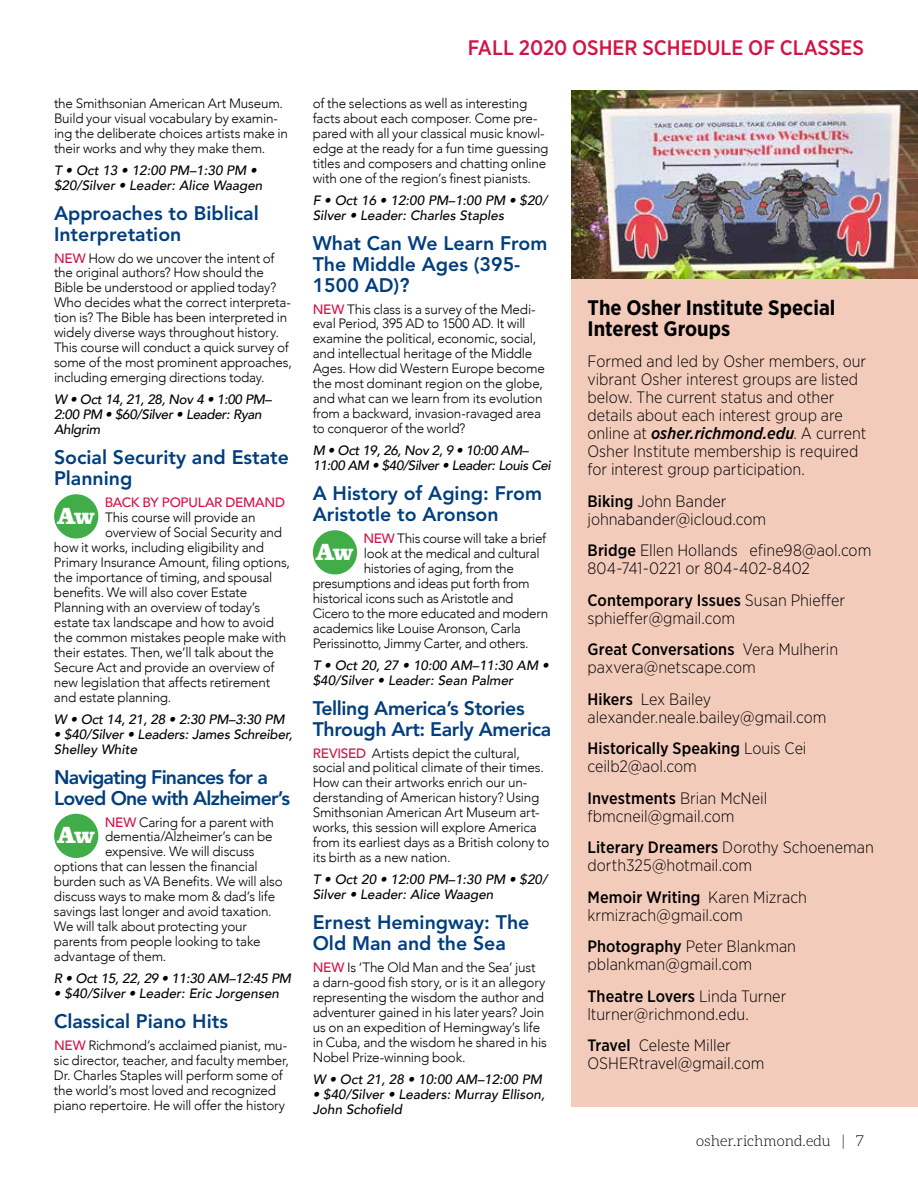
<style>
.page{position:relative;width:918px;height:1188px;background:#fff}
.page>*{position:absolute;margin:0;border:0;box-sizing:border-box;transform-origin:0 0}
.t1{font:900 24px "Clarendon BT";color:#fff}
.t2{font:700 21px/21px "Gotham Narrow";color:#000}
.t3{font:500 21px "Gotham Narrow";color:#d31245}
.t4{font:800 19.5px/21px "Avenir LT Std";color:#003e7e}
.t5{font:800 19.5px/21px "Avenir LT Std";letter-spacing:-.02em;color:#003e7e}
.t6{font:800 19.5px/21px "Avenir LT Std";letter-spacing:-.04em;color:#003e7e}
.t7{font:300 16.5px/18px "Gotham Narrow";color:#000}
.t8{font:300 15px "Aleo";color:#000}
.t9{font:300 13.5px/15px "Avenir";letter-spacing:-.015em;color:#000}
.t10{font:italic 500 13.5px/15px "Avenir";color:#000}
.t11{font:italic 500 13.5px/15px "Avenir";letter-spacing:-.025em;color:#000}
.t12{font:italic 500 13.5px/15px "Avenir";letter-spacing:-.03em;color:#000}
.t13{font:italic 500 13.5px "Avenir";letter-spacing:-.02em;color:#000}
.t14{font:500 13.5px "Avenir";letter-spacing:-.02em;color:#d31245}
.s1{font-weight:500;color:#d31245}
.s2{font-weight:500;font-style:italic}
.s3{font-weight:500}
</style>
<div class="page">
<div style="left:572px;top:91px;width:346px;height:1016px;background:#f3cbbb"></div>
<div style="left:54px;top:494px;width:44px;height:44px;background:#41ad49;border-radius:50%"></div>
<div style="left:54px;top:814px;width:44px;height:44px;background:#41ad49;border-radius:50%"></div>
<div style="left:313px;top:530px;width:44px;height:44px;background:#41ad49;border-radius:50%"></div>
<img style="left:572px;top:91px;width:346px;height:188px">
<p class="t9" style="left:54px;top:96px;width:236px">the Smithsonian American Art Museum.<br>Build your visual vocabulary by examin&shy;ing the deliberate choices artists make in their works and why they make them.</p>
<p class="t10" style="left:54px;top:163px;width:210px">T • Oct 13 • 12:00 PM–1:30 PM • $20/Silver • Leader: Alice Waagen</p>
<h3 class="t4" style="left:54px;top:203px;width:206px">Approaches to Biblical<br>Interpretation</h3>
<p class="t9" style="left:54px;top:250px;width:239px"><span class="s1">NEW</span> How do we uncover the intent of the original authors? How should the Bible be understood or applied today?<br>Who decides what the correct interpreta&shy;tion is? The Bible has been interpreted in widely diverse ways throughout history.<br>This course will conduct a quick survey of some of the most prominent approaches, including emerging directions today.</p>
<p class="t11" style="left:54px;top:392px;width:219px">W • Oct 14, 21, 28, Nov 4 • 1:00 PM–<br>2:00 PM • $60/Silver • Leader: Ryan<br>Ahlgrim</p>
<h3 class="t4" style="left:54px;top:447px;width:237px">Social Security and Estate<br>Planning</h3>
<h1 class="t1" style="left:58px;top:501px;width:38px">Aw</h1>
<p class="t14" style="left:105px;top:491px;width:182px">BACK BY POPULAR DEMAND</p>
<p class="t9" style="left:105px;top:510px;width:152px">This course will provide an</p>
<p class="t9" style="left:105px;top:525px;width:179px">overview of Social Security and</p>
<p class="t9" style="left:54px;top:540px;width:212px">how it works, including eligibility and</p>
<p class="t9" style="left:54px;top:555px;width:238px">Primary Insurance Amount, filing options,</p>
<p class="t9" style="left:54px;top:570px;width:220px">the importance of timing, and spousal</p>
<p class="t9" style="left:54px;top:585px;width:195px">benefits. We will also cover Estate</p>
<p class="t9" style="left:54px;top:600px;width:208px">Planning with an overview of today’s</p>
<p class="t9" style="left:54px;top:615px;width:222px">estate tax landscape and how to avoid</p>
<p class="t9" style="left:54px;top:630px;width:234px">the common mistakes people make with</p>
<p class="t9" style="left:54px;top:645px;width:222px">their estates. Then, we’ll talk about the</p>
<p class="t9" style="left:54px;top:660px;width:222px">Secure Act and provide an overview of</p>
<p class="t9" style="left:54px;top:675px;width:218px">new legislation that affects retirement</p>
<p class="t9" style="left:54px;top:690px;width:119px">and estate planning.</p>
<p class="t10" style="left:54px;top:712px;width:232px">W • Oct 14, 21, 28 • 2:30 PM–3:30 PM</p>
<p class="t10" style="left:54px;top:727px;width:240px">• $40/Silver • Leaders: James Schreiber,<br>Shelley White</p>
<h3 class="t6" style="left:54px;top:767px;width:238px">Navigating Finances for a<br>Loved One with Alzheimer’s</h3>
<h1 class="t1" style="left:58px;top:820px;width:38px">Aw</h1>
<p class="t9" style="left:105px;top:814px;width:171px"><span class="s1">NEW</span> Caring for a parent with</p>
<p class="t9" style="left:105px;top:829px;width:169px">dementia/Alzheimer’s can be</p>
<p class="t9" style="left:105px;top:844px;width:151px">expensive. We will discuss</p>
<p class="t9" style="left:54px;top:859px;width:205px">options that can lessen the financial</p>
<p class="t9" style="left:54px;top:874px;width:230px">burden such as VA Benefits. We will also</p>
<p class="t9" style="left:54px;top:889px;width:223px">discuss ways to make mom &amp; dad’s life</p>
<p class="t9" style="left:54px;top:904px;width:219px">savings last longer and avoid taxation.</p>
<p class="t9" style="left:54px;top:919px;width:195px">We will talk about protecting your</p>
<p class="t9" style="left:54px;top:934px;width:208px">parents from people looking to take</p>
<p class="t9" style="left:54px;top:949px;width:114px">advantage of them.</p>
<p class="t13" style="left:54px;top:970px;width:239px">R • Oct 15, 22, 29 • 11:30 AM–12:45 PM</p>
<p class="t10" style="left:54px;top:986px;width:227px">• $40/Silver • Leader: Eric Jorgensen</p>
<h3 class="t4" style="left:54px;top:1011px;width:176px">Classical Piano Hits</h3>
<p class="t9" style="left:54px;top:1038px;width:237px"><span class="s1">NEW</span> Richmond’s acclaimed pianist, mu&shy;sic director, teacher, and faculty member, Dr. Charles Staples will perform some of the world’s most loved and recognized piano repertoire. He will offer the history</p>
<h2 class="t3" style="left:468px;top:34px;width:398px">FALL 2020 OSHER SCHEDULE OF CLASSES</h2>
<p class="t9" style="left:313px;top:96px;width:237px">of the selections as well as interesting facts about each composer. Come pre&shy;pared with all your classical music knowl&shy;edge at the ready for a fun time guessing titles and composers and chatting online with one of the region’s finest pianists.</p>
<p class="t10" style="left:313px;top:193px;width:236px">F • Oct 16 • 12:00 PM–1:00 PM • $20/<br>Silver • Leader: Charles Staples</p>
<h3 class="t4" style="left:313px;top:233px;width:236px">What Can We Learn From<br>The Middle Ages (395-<br>1500 AD)?</h3>
<p class="t9" style="left:313px;top:301px;width:234px"><span class="s1">NEW</span> This class is a survey of the Medi&shy;eval Period, 395 AD to 1500 AD. It will examine the political, economic, social, and intellectual heritage of the Middle Ages. How did Western Europe become the most dominant region on the globe, and what can we learn from its evolution from a backward, invasion-ravaged area to conqueror of the world?</p>
<p class="t12" style="left:313px;top:443px;width:240px">M • Oct 19, 26, Nov 2, 9 • 10:00 AM–<br>11:00 AM • $40/Silver • Leader: Louis Cei</p>
<h3 class="t4" style="left:313px;top:483px;width:231px">A History of Aging: From<br>Aristotle to Aronson</h3>
<h1 class="t1" style="left:316px;top:537px;width:38px">Aw</h1>
<p class="t9" style="left:363px;top:531px;width:184px"><span class="s1">NEW</span> This course will take a brief</p>
<p class="t9" style="left:364px;top:546px;width:177px">look at the medical and cultural</p>
<p class="t9" style="left:364px;top:561px;width:152px">histories of aging, from the</p>
<p class="t9" style="left:313px;top:576px;width:219px">presumptions and ideas put forth from</p>
<p class="t9" style="left:313px;top:591px;width:202px">historical icons such as Aristotle and</p>
<p class="t9" style="left:313px;top:606px;width:237px">Cicero to the more educated and modern</p>
<p class="t9" style="left:313px;top:621px;width:210px">academics like Louise Aronson, Carla</p>
<p class="t9" style="left:313px;top:636px;width:217px">Perissinotto, Jimmy Carter, and others.</p>
<p class="t10" style="left:313px;top:658px;width:238px">T • Oct 20, 27 • 10:00 AM–11:30 AM • $40/Silver • Leader: Sean Palmer</p>
<h3 class="t5" style="left:313px;top:698px;width:240px">Telling America’s Stories<br>Through Art: Early America</h3>
<p class="t9" style="left:313px;top:745px;width:238px"><span class="s1">REVISED</span> Artists depict the cultural, social and political climate of their times.<br>How can their artworks enrich our un&shy;derstanding of American history? Using Smithsonian American Art Museum art&shy;works, this session will explore America from its earliest days as a British colony to its birth as a new nation.</p>
<p class="t10" style="left:313px;top:872px;width:236px">T • Oct 20 • 12:00 PM–1:30 PM • $20/<br>Silver • Leader: Alice Waagen</p>
<h3 class="t4" style="left:313px;top:912px;width:218px">Ernest Hemingway: The<br>Old Man and the Sea</h3>
<p class="t9" style="left:313px;top:960px;width:236px"><span class="s1">NEW</span> Is ‘The Old Man and the Sea’ just<br>a darn-good fish story, or is it an allegory representing the wisdom the author and adventurer gained in his later years? Join us on an expedition of Hemingway’s life in Cuba, and the wisdom he shared in his Nobel Prize-winning book.</p>
<p class="t10" style="left:313px;top:1072px;width:231px">W • Oct 21, 28 • 10:00 AM–12:00 PM</p>
<p class="t10" style="left:313px;top:1087px;width:234px">• $40/Silver • Leaders: Murray Ellison,<br>John Schofield</p>
<h2 class="t2" style="left:588px;top:297px;width:249px">The Osher Institute Special<br>Interest Groups</h2>
<p class="t7" style="left:588px;top:352px;width:280px">Formed and led by Osher members, our vibrant Osher interest groups are listed below. The current status and other details about each interest group are online at <span class="s2">osher.richmond.edu</span>. A current Osher Institute membership is required for interest group participation.</p>
<p class="t7" style="left:588px;top:492px;width:180px"><span class="s3">Biking</span> John Bander johnabander@icloud.com</p>
<p class="t7" style="left:588px;top:541px;width:285px"><span class="s3">Bridge</span> Ellen Hollands efine98@aol.com<br>804-741-0221 or 804-402-8402</p>
<p class="t7" style="left:588px;top:591px;width:259px"><span class="s3">Contemporary Issues</span> Susan Phieffer sphieffer@gmail.com</p>
<p class="t7" style="left:588px;top:640px;width:252px"><span class="s3">Great Conversations</span> Vera Mulherin paxvera@netscape.com</p>
<p class="t7" style="left:588px;top:690px;width:241px"><span class="s3">Hikers</span> Lex Bailey alexander.neale.bailey@gmail.com</p>
<p class="t7" style="left:588px;top:739px;width:221px"><span class="s3">Historically Speaking</span> Louis Cei ceilb2@aol.com</p>
<p class="t7" style="left:588px;top:789px;width:181px"><span class="s3">Investments</span> Brian McNeil fbmcneil@gmail.com</p>
<p class="t7" style="left:588px;top:838px;width:288px"><span class="s3">Literary Dreamers</span> Dorothy Schoeneman dorth325@hotmail.com</p>
<p class="t7" style="left:588px;top:888px;width:221px"><span class="s3">Memoir Writing</span> Karen Mizrach krmizrach@gmail.com</p>
<p class="t7" style="left:588px;top:937px;width:210px"><span class="s3">Photography</span> Peter Blankman pblankman@gmail.com</p>
<p class="t7" style="left:588px;top:987px;width:200px"><span class="s3">Theatre Lovers</span> Linda Turner lturner@richmond.edu.</p>
<p class="t7" style="left:588px;top:1036px;width:178px"><span class="s3">Travel</span> Celeste Miller<br>OSHERtravel@gmail.com</p>
<p class="t8" style="left:696px;top:1133px;width:169px">osher.richmond.edu | 7</p>
</div>
